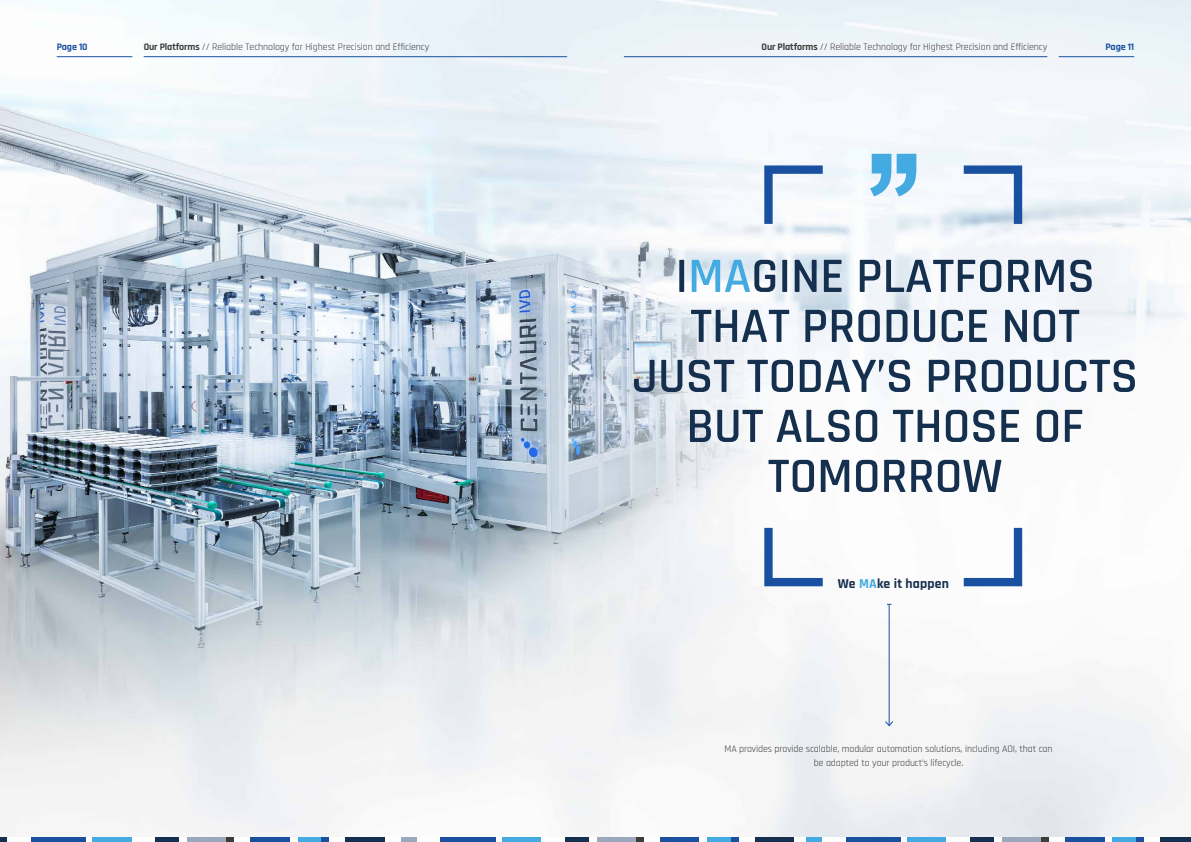
<style>
.page{position:relative;width:1191px;height:842px;background:#fff}
.page>*{position:absolute;margin:0;border:0;box-sizing:border-box;transform-origin:0 0}
.t1{font:600 50px/50px "Rajdhani";color:#152f4e;text-align:center}
.t2{font:700 13.7px "Rajdhani";letter-spacing:.015em;color:#152f4e}
.t3{font:10px/14px "Rajdhani";letter-spacing:-.01em;color:#3c3c3b;text-align:center}
.t4{font:700 10px "Rajdhani";letter-spacing:-.01em;color:#1951a0}
.s1{font-weight:700}
.s2{color:#44aae1}
</style>
<div class="page">
<svg style="left:0;top:837px;width:7px;height:5px"></svg>
<div style="left:31px;top:837px;width:55px;height:5px;background:#1951a0"></div>
<div style="left:93px;top:837px;width:39px;height:5px;background:#44aae1"></div>
<div style="left:155px;top:837px;width:24px;height:5px;background:#152f4e"></div>
<div style="left:187px;top:837px;width:40px;height:5px;background:#9ca8bb"></div>
<div style="left:226px;top:837px;width:8px;height:5px;background:#3c3c3b"></div>
<div style="left:250px;top:837px;width:40px;height:5px;background:#1951a0"></div>
<div style="left:298px;top:837px;width:23px;height:5px;background:#44aae1"></div>
<div style="left:345px;top:837px;width:39px;height:5px;background:#152f4e"></div>
<div style="left:321px;top:837px;width:8px;height:5px;background:#1951a0"></div>
<div style="left:401px;top:837px;width:16px;height:5px;background:#9ca8bb"></div>
<div style="left:440px;top:837px;width:56px;height:5px;background:#1951a0"></div>
<div style="left:502px;top:837px;width:40px;height:5px;background:#44aae1"></div>
<div style="left:541px;top:837px;width:24px;height:5px;background:#fff"></div>
<div style="left:565px;top:837px;width:23px;height:5px;background:#152f4e"></div>
<div style="left:597px;top:837px;width:39px;height:5px;background:#9ca8bb"></div>
<div style="left:636px;top:837px;width:8px;height:5px;background:#3c3c3b"></div>
<div style="left:660px;top:837px;width:39px;height:5px;background:#1951a0"></div>
<div style="left:707px;top:837px;width:24px;height:5px;background:#44aae1"></div>
<div style="left:754px;top:837px;width:40px;height:5px;background:#152f4e"></div>
<div style="left:731px;top:837px;width:8px;height:5px;background:#1951a0"></div>
<div style="left:806px;top:837px;width:16px;height:5px;background:#44aae1"></div>
<div style="left:846px;top:837px;width:55px;height:5px;background:#1951a0"></div>
<div style="left:907px;top:837px;width:40px;height:5px;background:#44aae1"></div>
<div style="left:946px;top:837px;width:24px;height:5px;background:#fff"></div>
<div style="left:970px;top:837px;width:24px;height:5px;background:#152f4e"></div>
<div style="left:1002px;top:837px;width:39px;height:5px;background:#9ca8bb"></div>
<div style="left:1041px;top:837px;width:8px;height:5px;background:#3c3c3b"></div>
<div style="left:1065px;top:837px;width:39px;height:5px;background:#1951a0"></div>
<div style="left:1112px;top:837px;width:24px;height:5px;background:#44aae1"></div>
<div style="left:1160px;top:837px;width:31px;height:5px;background:#152f4e"></div>
<div style="left:1136px;top:837px;width:8px;height:5px;background:#1951a0"></div>
<img style="left:0;top:0;width:1191px;height:837px">
<hr style="left:144px;top:56px;width:423px;height:1px;background:#1951a0">
<hr style="left:57px;top:56px;width:75px;height:1px;background:#1951a0">
<hr style="left:1058px;top:56px;width:76px;height:1px;background:#1951a0">
<hr style="left:624px;top:56px;width:423px;height:1px;background:#1951a0">
<hr style="left:888px;top:604px;width:1px;height:121px;background:#1951a0">
<svg style="left:884px;top:720px;width:10px;height:7px"></svg>
<svg style="left:870px;top:154px;width:46px;height:42px"></svg>
<svg style="left:963px;top:528px;width:59px;height:58px"></svg>
<svg style="left:764px;top:528px;width:58px;height:58px"></svg>
<svg style="left:764px;top:165px;width:58px;height:59px"></svg>
<svg style="left:963px;top:165px;width:59px;height:59px"></svg>
<p class="t4" style="left:57px;top:40px;width:32px">Page 10</p>
<p class="t3" style="left:144px;top:40px;width:287px"><span class="s1">Our Platforms</span> // Reliable Technology for Highest Precision and Efficiency</p>
<p class="t3" style="left:761px;top:40px;width:287px"><span class="s1">Our Platforms</span> // Reliable Technology for Highest Precision and Efficiency</p>
<p class="t4" style="left:1105px;top:40px;width:30px">Page 11</p>
<h1 class="t1" style="left:632px;top:252px;width:507px">I<span class="s2">MA</span>GINE PLATFORMS<br>THAT PRODUCE NOT<br>JUST TODAY’S PRODUCTS<br>BUT ALSO THOSE OF<br>TOMORROW</h1>
<h2 class="t2" style="left:837px;top:575px;width:113px">We <span class="s2">MA</span>ke it happen</h2>
<p class="t3" style="left:724px;top:742px;width:329px">MA provides provide scalable, modular automation solutions, including AOI, that can be adapted to your product’s lifecycle.</p>
</div>
